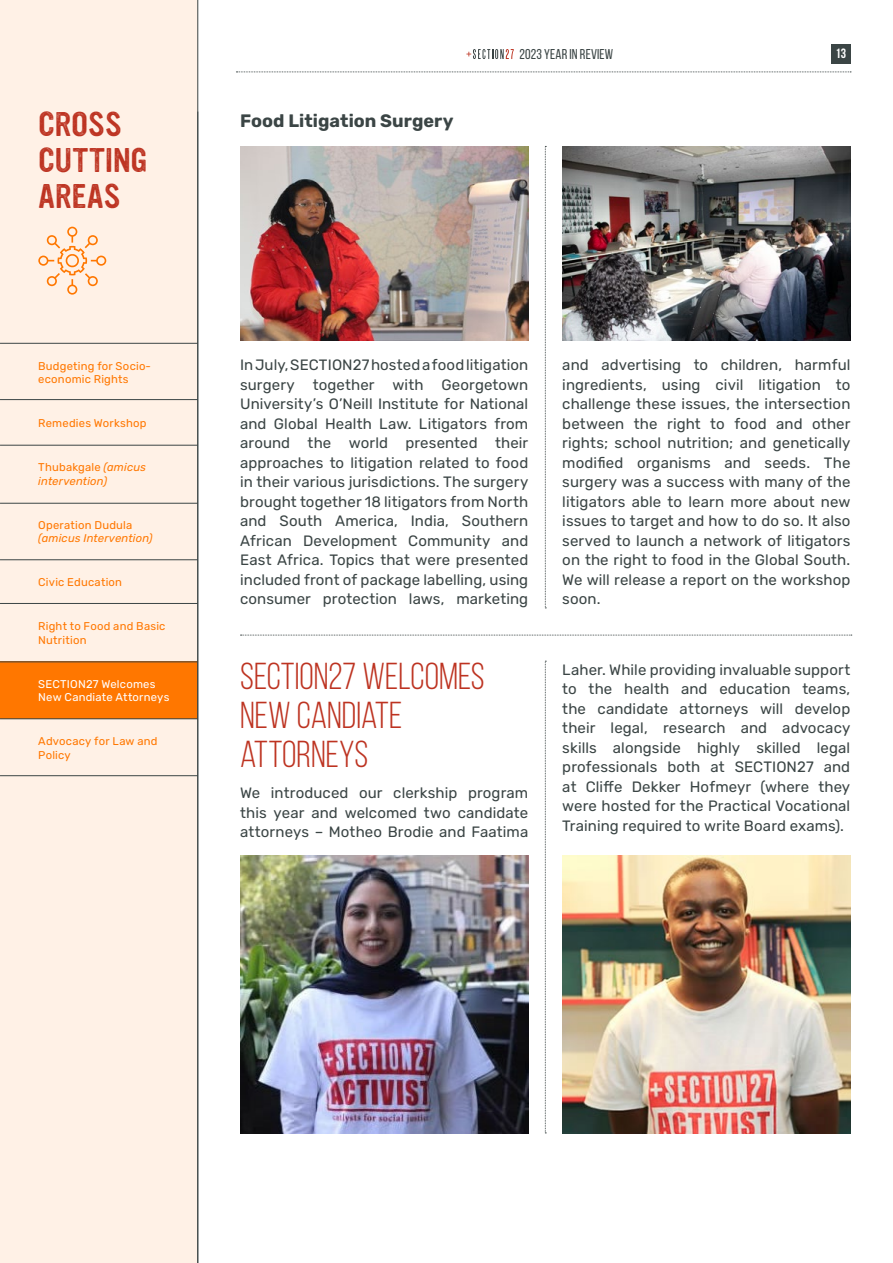
<style>
.page{position:relative;width:893px;height:1263px;background:#fff}
.page>*{position:absolute;margin:0;border:0;box-sizing:border-box;transform-origin:0 0}
.t1{font:37.5px/39px "Bebas Neue";color:#bd3321}
.t2{font:30px/36px "YWFT Ultramagnetic Rough Regular One";letter-spacing:-.005em;color:#bd3321}
.t3{font:700 18px "Rubik";color:#3b4545}
.t4{font:15px/19.5px "Rubik";letter-spacing:.005em;color:#3b4545;text-align:justify}
.t5{font:14.25px "Bebas Neue";letter-spacing:.01em;color:#3b4545}
.t6{font:700 13.5px "Bebas Neue";color:#fff}
.t7{font:11.25px/13.5px "Rubik";letter-spacing:.02em;color:#f70}
.t8{font:italic 11.25px/13.5px "Rubik";letter-spacing:.015em;color:#f70}
.t9{font:11.25px/13.5px "Rubik";letter-spacing:.02em;color:#fff}
.s1{font-style:normal}
</style>
<div class="page">
<div style="left:831px;top:44px;width:19px;height:20px;background:#3b4545"></div>
<svg style="left:545px;top:146px;width:1px;height:462px"></svg>
<svg style="left:545px;top:661px;width:1px;height:472px"></svg>
<svg style="left:240px;top:635px;width:612px;height:1px"></svg>
<img style="left:562px;top:146px;width:288px;height:194px">
<img style="left:562px;top:855px;width:288px;height:278px">
<img style="left:240px;top:146px;width:288px;height:194px">
<img style="left:240px;top:855px;width:288px;height:278px">
<svg style="left:466px;top:49px;width:48px;height:10px"></svg>
<svg style="left:236px;top:72px;width:615px;height:1px"></svg>
<div style="left:0;top:0;width:198px;height:1263px;background:#fff1e6"></div>
<div style="left:0;top:662px;width:198px;height:57px;background:#f70"></div>
<hr style="left:0;top:399px;width:198px;height:1px;background:#3b4545">
<hr style="left:0;top:559px;width:198px;height:1px;background:#3b4545">
<hr style="left:0;top:603px;width:198px;height:1px;background:#3b4545">
<hr style="left:0;top:662px;width:198px;height:1px;background:#3b4545">
<hr style="left:0;top:718px;width:198px;height:1px;background:#3b4545">
<hr style="left:0;top:775px;width:198px;height:1px;background:#3b4545">
<hr style="left:0;top:343px;width:198px;height:1px;background:#3b4545">
<hr style="left:0;top:445px;width:198px;height:1px;background:#3b4545">
<hr style="left:0;top:503px;width:198px;height:1px;background:#3b4545">
<hr style="left:198px;top:0;width:1px;height:1263px;background:#3b4545">
<svg style="left:38px;top:227px;width:68px;height:68px"></svg>
<h2 class="t2" style="left:38px;top:108px;width:111px">CROSS<br>CUTTING<br>AREAS</h2>
<p class="t7" style="left:38px;top:359px;width:114px">Budgeting for Socio&shy;economic Rights</p>
<p class="t7" style="left:38px;top:417px;width:110px">Remedies Workshop</p>
<p class="t8" style="left:38px;top:461px;width:109px"><span class="s1">Thubakgale</span> (amicus intervention)</p>
<p class="t7" style="left:38px;top:518px;width:96px">Operation Dudula</p>
<p class="t8" style="left:38px;top:532px;width:116px">(amicus Intervention)</p>
<p class="t7" style="left:38px;top:576px;width:85px">Civic Education</p>
<p class="t7" style="left:38px;top:620px;width:129px">Right to Food and Basic<br>Nutrition</p>
<p class="t9" style="left:38px;top:677px;width:133px">SECTION27 Welcomes<br>New Candiate Attorneys</p>
<p class="t7" style="left:38px;top:735px;width:121px">Advocacy for Law and<br>Policy</p>
<p class="t3" style="left:240px;top:111px;width:215px">Food Litigation Surgery</p>
<p class="t5" style="left:519px;top:46px;width:95px">2023 YEAR IN REVIEW</p>
<p class="t6" style="left:835px;top:46px;width:12px">13</p>
<p class="t4" style="left:240px;top:356px;width:290px">In July, SECTION27 hosted a food litigation surgery together with Georgetown University’s O’Neill Institute for National and Global Health Law. Litigators from around the world presented their approaches to litigation related to food in their various jurisdictions. The surgery brought together 18 litigators from North and South America, India, Southern African Development Community and East Africa. Topics that were presented included front of package labelling, using consumer protection laws, marketing</p>
<h1 class="t1" style="left:240px;top:656px;width:246px">SECTION27 WELCOMES<br>NEW CANDIATE<br>ATTORNEYS</h1>
<p class="t4" style="left:240px;top:783px;width:290px">We introduced our clerkship program this year and welcomed two candidate attorneys – Motheo Brodie and Faatima</p>
<p class="t4" style="left:562px;top:356px;width:290px">and advertising to children, harmful ingredients, using civil litigation to challenge these issues, the intersection between the right to food and other rights; school nutrition; and genetically modified organisms and seeds. The surgery was a success with many of the litigators able to learn more about new issues to target and how to do so. It also served to launch a network of litigators on the right to food in the Global South.<br>We will release a report on the workshop soon.</p>
<p class="t4" style="left:562px;top:660px;width:289px">Laher. While providing invaluable support to the health and education teams, the candidate attorneys will develop their legal, research and advocacy skills alongside highly skilled legal professionals both at SECTION27 and at Cliffe Dekker Hofmeyr (where they were hosted for the Practical Vocational Training required to write Board exams).</p>
</div>
